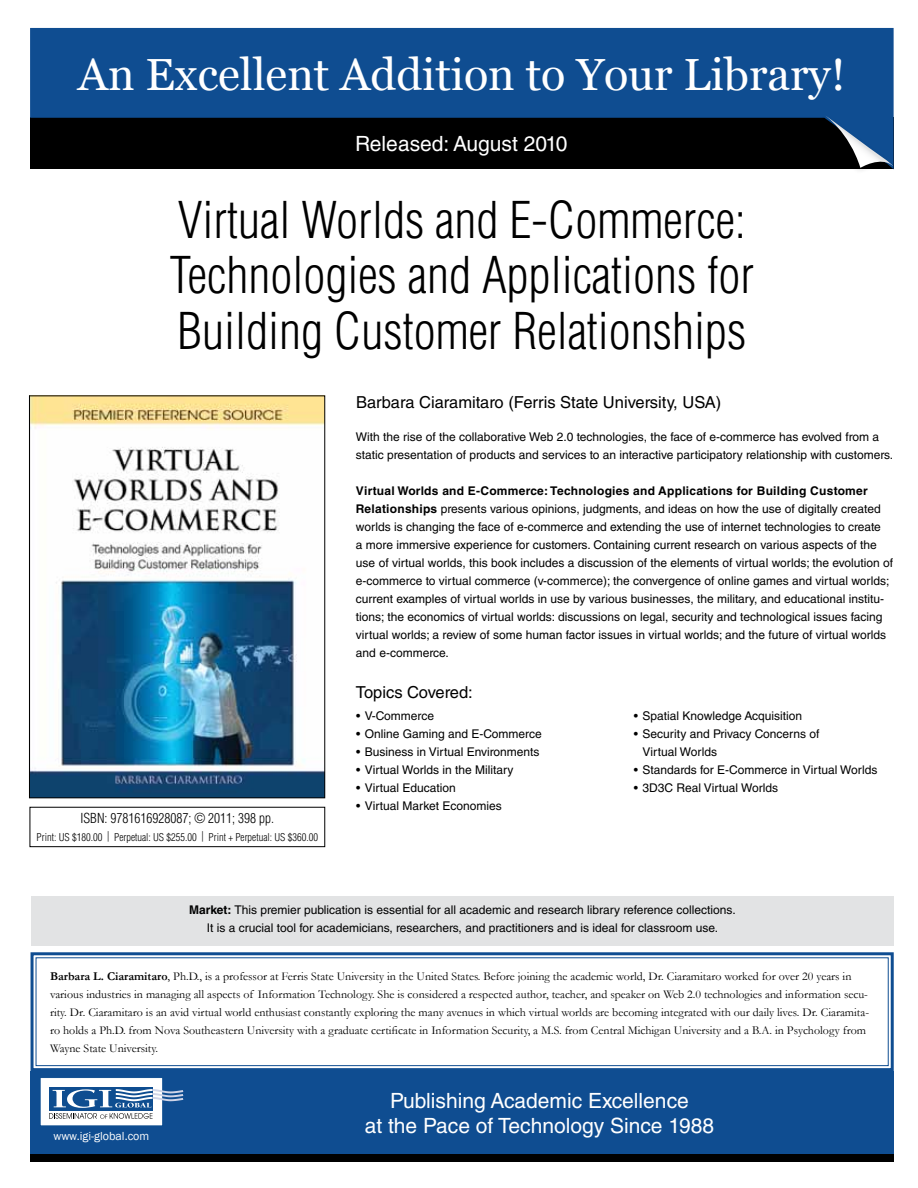
<style>
.page{position:relative;width:918px;height:1188px;background:#fff}
.page>*{position:absolute;margin:0;border:0;box-sizing:border-box;transform-origin:0 0}
.t1{font:300 condensed 49.5px/55.5px "Helvetica LT Std";color:#000}
.t2{font:45px "Vani";color:#fff}
.t3{font:21px/25.2px "Helvetica LT Std";color:#fff;text-align:center}
.t4{font:16.5px "Helvetica LT Std";color:#000}
.t5{font:300 condensed 13.5px "Helvetica LT Std";color:#000}
.t6{font:12px/18px "Helvetica LT Std";color:#000}
.t7{font:12px/18px "Garamond";color:#000}
.t8{font:12px "Franklin Gothic";color:#fff}
.t9{font:300 condensed 10.5px "Helvetica LT Std";color:#000}
.s1{font-weight:700}
</style>
<div class="page">
<div style="left:30px;top:1071px;width:864px;height:83px;background:#0f4d91"></div>
<div style="left:40px;top:1078px;width:123px;height:48px;background:#fff"></div>
<div style="left:40px;top:1077px;width:123px;height:49px;border:1px solid #0e4d90"></div>
<div style="left:49px;top:1087px;width:103px;height:23px;background:#0e4d90"></div>
<svg style="left:49px;top:1089px;width:134px;height:30px"></svg>
<svg style="left:30px;top:28px;width:864px;height:141px;background:#09325f"></svg>
<div style="left:816px;top:111px;width:78px;height:63px;background:#000;opacity:.2"></div>
<svg style="left:824px;top:115px;width:69px;height:53px;background:#2f4d6d"></svg>
<svg style="left:30px;top:952px;width:864px;height:119px"></svg>
<div style="left:36px;top:957px;width:853px;height:109px;border:1px solid #0f4d91"></div>
<div style="left:31px;top:897px;width:863px;height:49px;background:#e2e3e4"></div>
<img style="left:31px;top:398px;width:292px;height:398px">
<div style="left:29px;top:396px;width:296px;height:402px;border:1px solid #000"></div>
<div style="left:30px;top:807px;width:295px;height:40px;border:1px solid #000"></div>
<div style="left:30px;top:1154px;width:864px;height:8px;background:#000"></div>
<h2 class="t2" style="left:78px;top:48px;width:769px">An Excellent Addition to Your Library!</h2>
<h3 class="t3" style="left:355px;top:131px;width:214px">Released: August 2010</h3>
<h1 class="t1" style="left:170px;top:192px;width:586px">Virtual Worlds and E-Commerce:<br>Technologies and Applications for<br>Building Customer Relationships</h1>
<p class="t5" style="left:81px;top:809px;width:195px">ISBN: 9781616928087; © 2011; 398 pp.</p>
<p class="t9" style="left:37px;top:830px;width:283px">Print: US $180.00 | Perpetual: US $255.00 | Print + Perpetual: US $360.00</p>
<h3 class="t4" style="left:356px;top:393px;width:367px">Barbara Ciaramitaro (Ferris State University, USA)</h3>
<p class="t6" style="left:356px;top:428px;width:539px">With the rise of the collaborative Web 2.0 technologies, the face of e-commerce has evolved from a static presentation of products and services to an interactive participatory relationship with customers.</p>
<p class="t6" style="left:356px;top:482px;width:539px"><span class="s1">Virtual Worlds and E-Commerce: Technologies and Applications for Building Customer Relationships</span> presents various opinions, judgments, and ideas on how the use of digitally created worlds is changing the face of e-commerce and extending the use of internet technologies to create<br>a more immersive experience for customers. Containing current research on various aspects of the use of virtual worlds, this book includes a discussion of the elements of virtual worlds; the evolution of e-commerce to virtual commerce (v-commerce); the convergence of online games and virtual worlds; current examples of virtual worlds in use by various businesses, the military, and educational institu&shy;tions; the economics of virtual worlds: discussions on legal, security and technological issues facing virtual worlds; a review of some human factor issues in virtual worlds; and the future of virtual worlds and e-commerce.</p>
<h3 class="t4" style="left:356px;top:682px;width:118px">Topics Covered:</h3>
<p class="t6" style="left:356px;top:707px;width:79px">• V-Commerce</p>
<p class="t6" style="left:356px;top:725px;width:187px">• Online Gaming and E-Commerce</p>
<p class="t6" style="left:356px;top:743px;width:185px">• Business in Virtual Environments</p>
<p class="t6" style="left:356px;top:761px;width:159px">• Virtual Worlds in the Military</p>
<p class="t6" style="left:356px;top:779px;width:101px">• Virtual Education</p>
<p class="t6" style="left:356px;top:797px;width:147px">• Virtual Market Economies</p>
<p class="t6" style="left:634px;top:707px;width:170px">• Spatial Knowledge Acquisition</p>
<p class="t6" style="left:643px;top:725px;width:179px;text-indent:-9px">• Security and Privacy Concerns of<br>Virtual Worlds</p>
<p class="t6" style="left:634px;top:761px;width:245px">• Standards for E-Commerce in Virtual Worlds</p>
<p class="t6" style="left:634px;top:779px;width:146px">• 3D3C Real Virtual Worlds</p>
<p class="t6" style="left:189px;top:901px;width:548px;text-align:center"><span class="s1">Market:</span> This premier publication is essential for all academic and research library reference collections.<br>It is a crucial tool for academicians, researchers, and practitioners and is ideal for classroom use.</p>
<p class="t7" style="left:50px;top:967px;width:821px"><span class="s1">Barbara L. Ciaramitaro</span>, Ph.D., is a professor at Ferris State University in the United States. Before joining the academic world, Dr. Ciaramitaro worked for over 20 years in various industries in managing all aspects of Information Technology. She is considered a respected author, teacher, and speaker on Web 2.0 technologies and information secu&shy;rity. Dr. Ciaramitaro is an avid virtual world enthusiast constantly exploring the many avenues in which virtual worlds are becoming integrated with our daily lives. Dr. Ciaramita&shy;ro holds a Ph.D. from Nova Southeastern University with a graduate certificate in Information Security, a M.S. from Central Michigan University and a B.A. in Psychology from Wayne State University.</p>
<p class="t8" style="left:53px;top:1128px;width:97px">www.igi-global.com</p>
<h3 class="t3" style="left:365px;top:1088px;width:351px">Publishing Academic Excellence<br>at the Pace of Technology Since 1988</h3>
</div>
